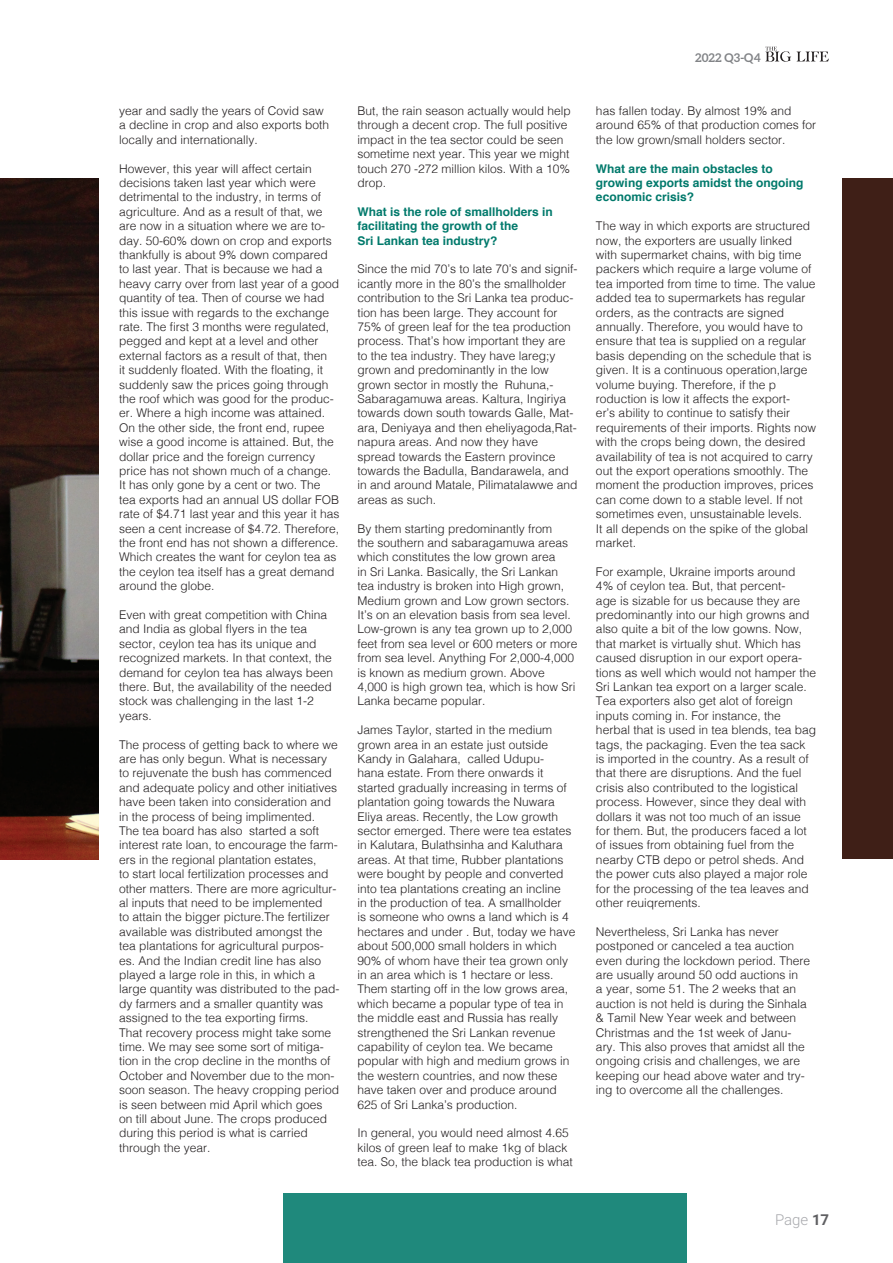
<style>
.page{position:relative;width:893px;height:1263px;background:#fff}
.page>*{position:absolute;margin:0;border:0;box-sizing:border-box;transform-origin:0 0}
.t1{font:300 15px "Roboto";color:#a8a9ad}
.t2{font:300 12px/14.4px "Helvetica";color:#231f20}
.t3{font:700 12px/14.4px "Helvetica";color:#00796b}
.t4{font:700 12px "Aleo";color:#828487}
.s1{font-weight:700;color:#5f5f62}
</style>
<div class="page">
<svg style="left:765px;top:47px;width:64px;height:15px"></svg>
<div style="left:0;top:179px;width:893px;height:680px;background:#3f1f17"></div>
<img style="left:0;top:179px;width:100px;height:680px">
<div style="left:100px;top:162px;width:742px;height:720px;background:#fff"></div>
<div style="left:283px;top:1193px;width:404px;height:70px;background:#1f897c"></div>
<p class="t2" style="left:119px;top:103px;width:212px">year and sadly the years of Covid saw a decline in crop and also exports both locally and internationally.</p>
<p class="t2" style="left:119px;top:160px;width:222px">However, this year will affect certain decisions taken last year which were detrimental to the industry, in terms of agriculture. And as a result of that, we are now in a situation where we are to&shy;day. 50-60% down on crop and exports thankfully is about 9% down compared to last year. That is because we had a heavy carry over from last year of a good quantity of tea. Then of course we had this issue with regards to the exchange rate. The first 3 months were regulated, pegged and kept at a level and other external factors as a result of that, then<br>it suddenly floated. With the floating, it suddenly saw the prices going through the roof which was good for the produc&shy;er. Where a high income was attained.</p>
<p class="t2" style="left:119px;top:419px;width:222px">On the other side, the front end, rupee wise a good income is attained. But, the dollar price and the foreign currency price has not shown much of a change.<br>It has only gone by a cent or two. The tea exports had an annual US dollar FOB rate of $4.71 last year and this year it has seen a cent increase of $4.72. Therefore, the front end has not shown a difference.<br>Which creates the want for ceylon tea as the ceylon tea itself has a great demand around the globe.</p>
<p class="t2" style="left:119px;top:607px;width:216px">Even with great competition with China and India as global flyers in the tea sector, ceylon tea has its unique and recognized markets. In that context, the demand for ceylon tea has always been there. But, the availability of the needed stock was challenging in the last 1-2 years.</p>
<p class="t2" style="left:119px;top:736px;width:220px">The process of getting back to where we are has only begun. What is necessary to rejuvenate the bush has commenced and adequate policy and other initiatives have been taken into consideration and in the process of being implimented.</p>
<p class="t2" style="left:119px;top:823px;width:222px">The tea board has also started a soft interest rate loan, to encourage the farm&shy;ers in the regional plantation estates,<br>to start local fertilization processes and other matters. There are more agricultur&shy;al inputs that need to be implemented<br>to attain the bigger picture.The fertilizer available was distributed amongst the tea plantations for agricultural purpos&shy;es. And the Indian credit line has also played a large role in this, in which a large quantity was distributed to the pad&shy;dy farmers and a smaller quantity was assigned to the tea exporting firms.</p>
<p class="t2" style="left:119px;top:1024px;width:222px">That recovery process might take some time. We may see some sort of mitiga&shy;tion in the crop decline in the months of October and November due to the mon&shy;soon season. The heavy cropping period is seen between mid April which goes<br>on till about June. The crops produced during this period is what is carried through the year.</p>
<p class="t2" style="left:357px;top:103px;width:215px">But, the rain season actually would help through a decent crop. The full positive impact in the tea sector could be seen sometime next year. This year we might touch 270 -272 million kilos. With a 10% drop.</p>
<p class="t3" style="left:357px;top:204px;width:197px">What is the role of smallholders in</p>
<p class="t3" style="left:357px;top:219px;width:162px">facilitating the growth of the</p>
<p class="t3" style="left:357px;top:233px;width:142px">Sri Lankan tea industry?</p>
<p class="t2" style="left:357px;top:261px;width:222px">Since the mid 70’s to late 70’s and signif&shy;icantly more in the 80’s the smallholder contribution to the Sri Lanka tea produc&shy;tion has been large. They account for 75% of green leaf for the tea production process. That’s how important they are to the tea industry. They have lareg;y grown and predominantly in the low grown sector in mostly the Ruhuna,- Sabaragamuwa areas. Kaltura, Ingiriya towards down south towards Galle, Mat&shy;ara, Deniyaya and then eheliyagoda,Rat&shy;napura areas. And now they have spread towards the Eastern province towards the Badulla, Bandarawela, and in and around Matale, Pilimatalawwe and areas as such.</p>
<p class="t2" style="left:357px;top:520px;width:222px">By them starting predominantly from<br>the southern and sabaragamuwa areas which constitutes the low grown area<br>in Sri Lanka. Basically, the Sri Lankan tea industry is broken into High grown, Medium grown and Low grown sectors.<br>It’s on an elevation basis from sea level.<br>Low-grown is any tea grown up to 2,000 feet from sea level or 600 meters or more from sea level. Anything For 2,000-4,000 is known as medium grown. Above 4,000 is high grown tea, which is how Sri Lanka became popular.</p>
<p class="t2" style="left:357px;top:722px;width:220px">James Taylor, started in the medium grown area in an estate just outside Kandy in Galahara, called Udupu-<br>hana estate. From there onwards it started gradually increasing in terms of plantation going towards the Nuwara Eliya areas. Recently, the Low growth sector emerged. There were tea estates in Kalutara, Bulathsinha and Kaluthara areas. At that time, Rubber plantations were bought by people and converted into tea plantations creating an incline<br>in the production of tea. A smallholder<br>is someone who owns a land which is 4 hectares and under . But, today we have about 500,000 small holders in which 90% of whom have their tea grown only in an area which is 1 hectare or less.<br>Them starting off in the low grows area, which became a popular type of tea in the middle east and Russia has really strengthened the Sri Lankan revenue capability of ceylon tea. We became popular with high and medium grows in the western countries, and now these have taken over and produce around 625 of Sri Lanka’s production.</p>
<p class="t2" style="left:357px;top:1125px;width:217px">In general, you would need almost 4.65 kilos of green leaf to make 1kg of black tea. So, the black tea production is what</p>
<p class="t4" style="left:695px;top:51px;width:67px">2022 Q3-Q4</p>
<p class="t2" style="left:596px;top:103px;width:222px">has fallen today. By almost 19% and around 65% of that production comes for the low grown/small holders sector.</p>
<p class="t3" style="left:596px;top:161px;width:209px">What are the main obstacles to growing exports amidst the ongoing economic crisis?</p>
<p class="t2" style="left:596px;top:218px;width:221px">The way in which exports are structured now, the exporters are usually linked with supermarket chains, with big time packers which require a large volume of tea imported from time to time. The value added tea to supermarkets has regular orders, as the contracts are signed annually. Therefore, you would have to ensure that tea is supplied on a regular basis depending on the schedule that is given. It is a continuous operation,large volume buying. Therefore, if the p</p>
<p class="t2" style="left:596px;top:391px;width:222px">roduction is low it affects the export-<br>er’s ability to continue to satisfy their requirements of their imports. Rights now with the crops being down, the desired availability of tea is not acquired to carry out the export operations smoothly. The moment the production improves, prices can come down to a stable level. If not sometimes even, unsustainable levels.<br>It all depends on the spike of the global market.</p>
<p class="t2" style="left:596px;top:563px;width:222px">For example, Ukraine imports around<br>4% of ceylon tea. But, that percent-<br>age is sizable for us because they are predominantly into our high growns and also quite a bit of the low gowns. Now, that market is virtually shut. Which has caused disruption in our export opera&shy;tions as well which would not hamper the Sri Lankan tea export on a larger scale.</p>
<p class="t2" style="left:596px;top:693px;width:222px">Tea exporters also get alot of foreign inputs coming in. For instance, the herbal that is used in tea blends, tea bag tags, the packaging. Even the tea sack is imported in the country. As a result of that there are disruptions. And the fuel crisis also contributed to the logistical process. However, since they deal with dollars it was not too much of an issue for them. But, the producers faced a lot of issues from obtaining fuel from the nearby CTB depo or petrol sheds. And the power cuts also played a major role for the processing of the tea leaves and other reuiqrements.</p>
<p class="t2" style="left:596px;top:923px;width:216px">Nevertheless, Sri Lanka has never postponed or canceled a tea auction even during the lockdown period. There are usually around 50 odd auctions in<br>a year, some 51. The 2 weeks that an auction is not held is during the Sinhala &amp; Tamil New Year week and between Christmas and the 1st week of Janu&shy;ary. This also proves that amidst all the ongoing crisis and challenges, we are keeping our head above water and try&shy;ing to overcome all the challenges.</p>
<p class="t1" style="left:775px;top:1209px;width:56px">Page <span class="s1">17</span></p>
</div>
